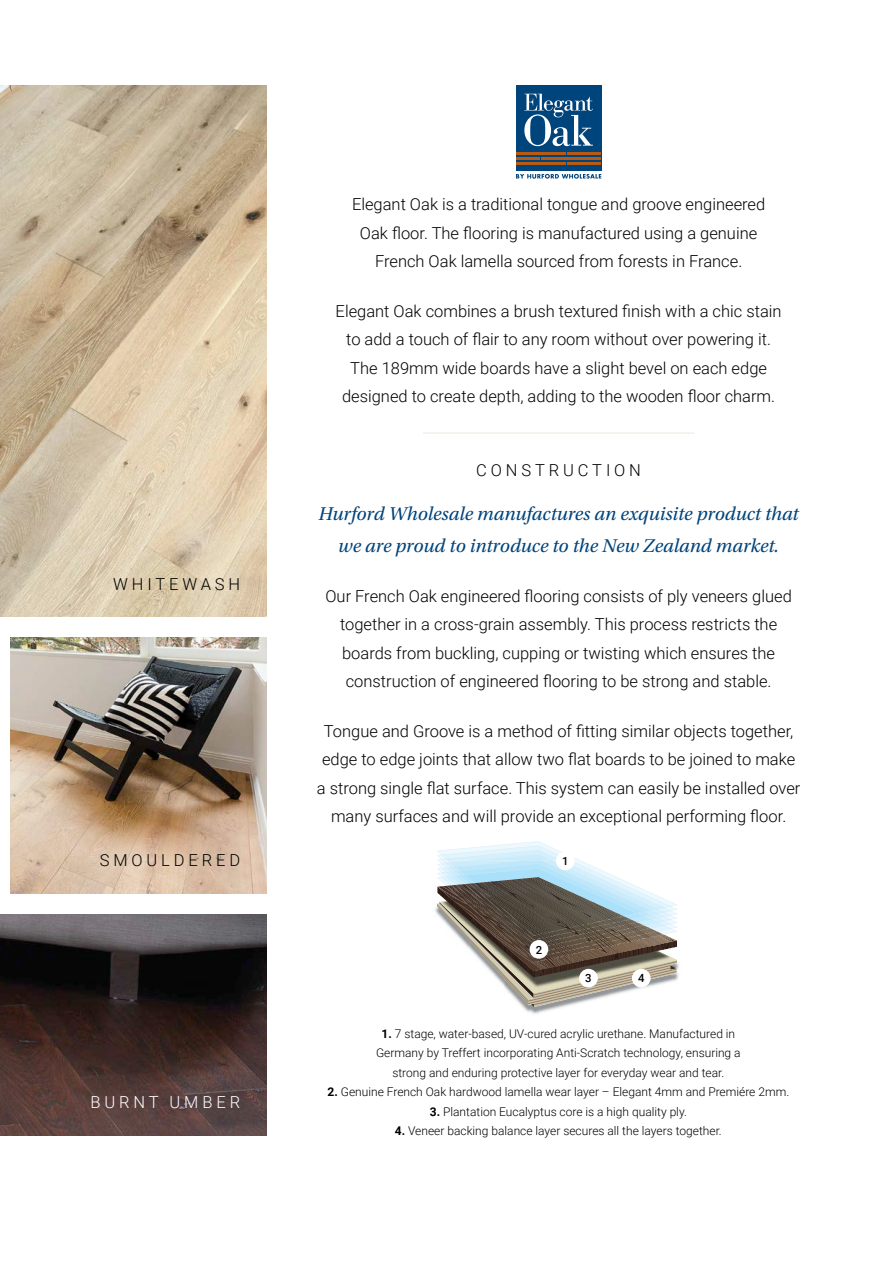
<style>
.page{position:relative;width:893px;height:1263px;background:#fff}
.page>*{position:absolute;margin:0;border:0;box-sizing:border-box;transform-origin:0 0}
.t1{font:italic 19.5px/31.5px "Utopia Std";color:#00447c;text-align:center}
.t2{font:300 16.5px/28.5px "Roboto";color:#000;text-align:center}
.t3{font:300 16.5px "Roboto";letter-spacing:.235em;color:#000}
.t4{font:300 16.5px "Roboto";letter-spacing:.235em;color:#fff}
.t5{font:300 12px/19.5px "Roboto";color:#000;text-align:center}
.t6{font:500 11.25px "Roboto";color:#000}
.s1{font-weight:700}
</style>
<div class="page">
<img style="left:0;top:85px;width:266px;height:532px">
<img style="left:522px;top:1007px;width:17px;height:7px">
<img style="left:446px;top:864px;width:124px;height:13px">
<img style="left:570px;top:861px;width:46px;height:16px">
<svg style="left:437px;top:877px;width:241px;height:130px"></svg>
<svg style="left:437px;top:841px;width:144px;height:23px"></svg>
<div style="left:530px;top:940px;width:18px;height:19px;background:#fff;border-radius:50%"></div>
<div style="left:579px;top:969px;width:19px;height:18px;background:#fff;border-radius:50%"></div>
<div style="left:632px;top:969px;width:19px;height:18px;background:#fff;border-radius:50%"></div>
<div style="left:556px;top:851px;width:19px;height:19px;background:#fff;border-radius:50%"></div>
<div style="left:516px;top:85px;width:85px;height:85px;background:#00447c"></div>
<svg style="left:524px;top:94px;width:69px;height:52px"></svg>
<hr style="left:516px;top:152px;width:49px;height:3px;background:#b85914">
<hr style="left:568px;top:152px;width:33px;height:3px;background:#b85914">
<hr style="left:516px;top:162px;width:49px;height:3px;background:#b85914">
<hr style="left:568px;top:162px;width:33px;height:3px;background:#b85914">
<hr style="left:516px;top:157px;width:23px;height:3px;background:#b85914">
<hr style="left:542px;top:157px;width:59px;height:3px;background:#b85914">
<svg style="left:516px;top:174px;width:85px;height:5px"></svg>
<img style="left:0;top:914px;width:266px;height:221px">
<img style="left:11px;top:638px;width:255px;height:255px">
<hr style="left:423px;top:433px;width:271px;height:1px;background:#ebe8da">
<p class="t3" style="left:113px;top:572px;width:129px">WHITEWASH</p>
<p class="t3" style="left:100px;top:849px;width:142px">SMOULDERED</p>
<p class="t4" style="left:90px;top:1091px;width:151px">BURNT UMBER</p>
<p class="t2" style="left:352px;top:189px;width:415px">Elegant Oak is a traditional tongue and groove engineered<br>Oak floor. The flooring is manufactured using a genuine<br>French Oak lamella sourced from forests in France.</p>
<p class="t2" style="left:336px;top:296px;width:447px">Elegant Oak combines a brush textured finish with a chic stain to add a touch of flair to any room without over powering it.<br>The 189mm wide boards have a slight bevel on each edge designed to create depth, adding to the wooden floor charm.</p>
<p class="t3" style="left:476px;top:459px;width:166px">CONSTRUCTION</p>
<p class="t1" style="left:319px;top:499px;width:482px">Hurford Wholesale manufactures an exquisite product that we are proud to introduce to the New Zealand market.</p>
<p class="t2" style="left:325px;top:581px;width:468px">Our French Oak engineered flooring consists of ply veneers glued together in a cross-grain assembly. This process restricts the boards from buckling, cupping or twisting which ensures the construction of engineered flooring to be strong and stable.</p>
<p class="t2" style="left:317px;top:716px;width:485px">Tongue and Groove is a method of fitting similar objects together, edge to edge joints that allow two flat boards to be joined to make a strong single flat surface. This system can easily be installed over many surfaces and will provide an exceptional performing floor.</p>
<p class="t6" style="left:562px;top:853px;width:8px">1</p>
<p class="t6" style="left:536px;top:942px;width:8px">2</p>
<p class="t6" style="left:585px;top:970px;width:8px">3</p>
<p class="t6" style="left:638px;top:970px;width:8px">4</p>
<p class="t5" style="left:376px;top:1023px;width:366px"><span class="s1">1.</span> 7 stage, water-based, UV-cured acrylic urethane. Manufactured in<br>Germany by Treffert incorporating Anti-Scratch technology, ensuring a strong and enduring protective layer for everyday wear and tear.</p>
<p class="t5" style="left:328px;top:1082px;width:463px"><span class="s1">2.</span> Genuine French Oak hardwood lamella wear layer – Elegant 4mm and Premiére 2mm.</p>
<p class="t5" style="left:430px;top:1101px;width:259px"><span class="s1">3.</span> Plantation Eucalyptus core is a high quality ply.</p>
<p class="t5" style="left:395px;top:1121px;width:328px"><span class="s1">4.</span> Veneer backing balance layer secures all the layers together.</p>
</div>
